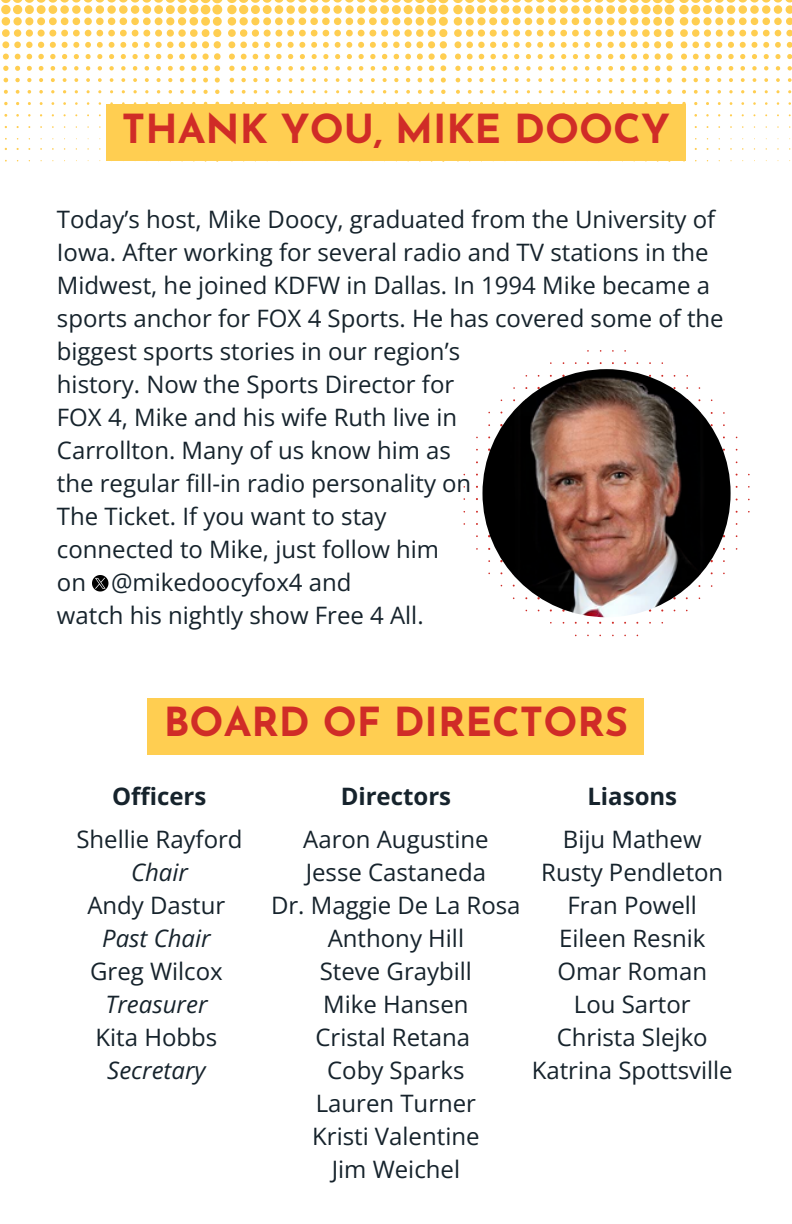
<style>
.page{position:relative;width:792px;height:1224px;background:#fff}
.page>*{position:absolute;margin:0;border:0;box-sizing:border-box;transform-origin:0 0}
.t1{font:700 40px "Josefin Sans";color:#d02c27}
.t2{font:24px/33px "Open Sans";color:#16232c}
.t3{font:italic 24px "Open Sans";color:#16232c}
.t4{font:700 24px "Open Sans";color:#16232c}
</style>
<div class="page">
<svg style="left:1px;top:0;width:675px;height:162px"></svg>
<svg style="left:677px;top:0;width:115px;height:162px"></svg>
<img style="left:482px;top:369px;width:249px;height:248px;border-radius:50%">
<svg style="left:92px;top:575px;width:16px;height:17px"></svg>
<div style="left:106px;top:105px;width:580px;height:56px;background:#ffce51"></div>
<div style="left:148px;top:698px;width:496px;height:57px;background:#ffce51"></div>
<p class="t1" style="left:122px;top:113px;width:549px">THANK YOU, MIKE DOOCY</p>
<p class="t2" style="left:57px;top:202px;width:668px">Today’s host, Mike Doocy, graduated from the University of Iowa. After working for several radio and TV stations in the Midwest, he joined KDFW in Dallas. In 1994 Mike became a sports anchor for FOX 4 Sports. He has covered some of the biggest sports stories in our region’s</p>
<p class="t2" style="left:57px;top:367px;width:399px">history. Now the Sports Director for</p>
<p class="t2" style="left:57px;top:400px;width:402px">FOX 4, Mike and his wife Ruth live in</p>
<p class="t2" style="left:57px;top:433px;width:396px">Carrollton. Many of us know him as</p>
<p class="t2" style="left:57px;top:466px;width:416px">the regular fill-in radio personality on</p>
<p class="t2" style="left:57px;top:499px;width:331px">The Ticket. If you want to stay</p>
<p class="t2" style="left:57px;top:532px;width:384px">connected to Mike, just follow him</p>
<p class="t2" style="left:57px;top:565px;width:296px">on @mikedoocyfox4 and</p>
<p class="t2" style="left:57px;top:598px;width:368px">watch his nightly show Free 4 All.</p>
<p class="t1" style="left:164px;top:706px;width:466px">BOARD OF DIRECTORS</p>
<p class="t4" style="left:112px;top:780px;width:96px">Officers</p>
<p class="t4" style="left:341px;top:780px;width:112px">Directors</p>
<p class="t4" style="left:587px;top:780px;width:91px">Liasons</p>
<p class="t2" style="left:76px;top:822px;width:168px">Shellie Rayford</p>
<p class="t3" style="left:131px;top:855px;width:59px">Chair</p>
<p class="t2" style="left:87px;top:888px;width:139px">Andy Dastur</p>
<p class="t3" style="left:102px;top:921px;width:110px">Past Chair</p>
<p class="t2" style="left:90px;top:954px;width:134px">Greg Wilcox</p>
<p class="t3" style="left:105px;top:987px;width:104px">Treasurer</p>
<p class="t2" style="left:96px;top:1020px;width:123px">Kita Hobbs</p>
<p class="t3" style="left:107px;top:1053px;width:100px">Secretary</p>
<p class="t2" style="left:563px;top:822px;width:140px">Biju Mathew</p>
<p class="t2" style="left:541px;top:855px;width:184px">Rusty Pendleton</p>
<p class="t2" style="left:568px;top:888px;width:131px">Fran Powell</p>
<p class="t2" style="left:559px;top:921px;width:148px">Eileen Resnik</p>
<p class="t2" style="left:557px;top:954px;width:151px">Omar Roman</p>
<p class="t2" style="left:574px;top:987px;width:118px">Lou Sartor</p>
<p class="t2" style="left:557px;top:1020px;width:152px">Christa Slejko</p>
<p class="t2" style="left:532px;top:1053px;width:202px">Katrina Spottsville</p>
<p class="t2" style="left:303px;top:822px;width:187px">Aaron Augustine</p>
<p class="t2" style="left:306px;top:855px;width:182px">Jesse Castaneda</p>
<p class="t2" style="left:271px;top:888px;width:251px">Dr. Maggie De La Rosa</p>
<p class="t2" style="left:328px;top:921px;width:138px">Anthony Hill</p>
<p class="t2" style="left:320px;top:954px;width:154px">Steve Graybill</p>
<p class="t2" style="left:323px;top:987px;width:147px">Mike Hansen</p>
<p class="t2" style="left:315px;top:1020px;width:156px">Cristal Retana</p>
<p class="t2" style="left:327px;top:1053px;width:139px">Coby Sparks</p>
<p class="t2" style="left:316px;top:1086px;width:162px">Lauren Turner</p>
<p class="t2" style="left:312px;top:1119px;width:169px">Kristi Valentine</p>
<p class="t2" style="left:332px;top:1152px;width:130px">Jim Weichel</p>
</div>
